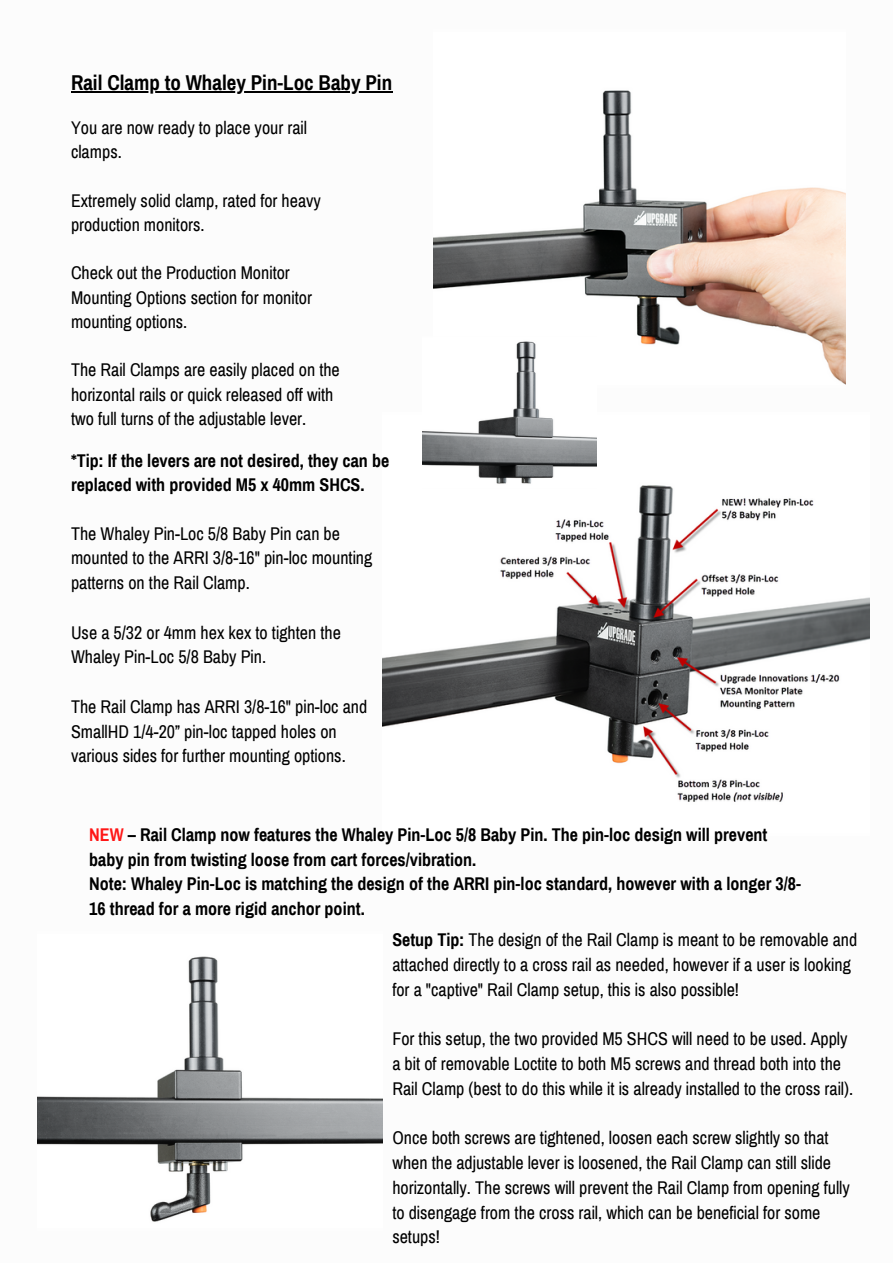
<style>
.page{position:relative;width:893px;height:1264px;background:#fff}
.page>*{position:absolute;margin:0;border:0;box-sizing:border-box;transform-origin:0 0}
.t1{font:700 21px "Archivo Narrow";color:#000}
.t2{font:18px/24.8px "Archivo Narrow";color:#000}
.t3{font:700 18px/24.8px "Archivo Narrow";color:#000}
.s1{color:#ff1616}
.s2{font-weight:700}
</style>
<div class="page">
<img style="left:382px;top:437px;width:487px;height:365px">
<img style="left:433px;top:90px;width:412px;height:294px">
<img style="left:422px;top:337px;width:174px;height:152px">
<hr style="left:71px;top:91px;width:321px;height:1px;background:#000">
<img style="left:37px;top:956px;width:345px;height:266px">
<p class="t1" style="left:71px;top:71px;width:323px">Rail Clamp to Whaley Pin-Loc Baby Pin</p>
<p class="t2" style="left:71px;top:115px;width:237px;line-height:24.3px">You are now ready to place your rail clamps.</p>
<p class="t2" style="left:71px;top:188px;width:251px;line-height:24.3px">Extremely solid clamp, rated for heavy production monitors.</p>
<p class="t2" style="left:71px;top:261px;width:242px;line-height:24.3px">Check out the Production Monitor<br>Mounting Options section for monitor mounting options.</p>
<p class="t2" style="left:71px;top:358px;width:270px;line-height:24.3px">The Rail Clamps are easily placed on the horizontal rails or quick released off with two full turns of the adjustable lever.</p>
<p class="t3" style="left:71px;top:448px;width:320px">*Tip: If the levers are not desired, they can be replaced with provided M5 x 40mm SHCS.</p>
<p class="t2" style="left:71px;top:521px;width:303px">The Whaley Pin-Loc 5/8 Baby Pin can be mounted to the ARRI 3/8-16" pin-loc mounting patterns on the Rail Clamp.</p>
<p class="t2" style="left:71px;top:620px;width:271px">Use a 5/32 or 4mm hex kex to tighten the<br>Whaley Pin-Loc 5/8 Baby Pin.</p>
<p class="t2" style="left:71px;top:694px;width:298px">The Rail Clamp has ARRI 3/8-16" pin-loc and<br>SmallHD 1/4-20” pin-loc tapped holes on various sides for further mounting options.</p>
<p class="t3" style="left:89px;top:822px;width:679px"><span class="s1">NEW</span> – Rail Clamp now features the Whaley Pin-Loc 5/8 Baby Pin. The pin-loc design will prevent baby pin from twisting loose from cart forces/vibration.</p>
<p class="t3" style="left:89px;top:871px;width:713px">Note: Whaley Pin-Loc is matching the design of the ARRI pin-loc standard, however with a longer 3/8-<br>16 thread for a more rigid anchor point.</p>
<p class="t2" style="left:392px;top:928px;width:466px"><span class="s2">Setup Tip:</span> The design of the Rail Clamp is meant to be removable and attached directly to a cross rail as needed, however if a user is looking for a "captive" Rail Clamp setup, this is also possible!</p>
<p class="t2" style="left:392px;top:1027px;width:462px">For this setup, the two provided M5 SHCS will need to be used. Apply a bit of removable Loctite to both M5 screws and thread both into the<br>Rail Clamp (best to do this while it is already installed to the cross rail).</p>
<p class="t2" style="left:392px;top:1125px;width:459px">Once both screws are tightened, loosen each screw slightly so that when the adjustable lever is loosened, the Rail Clamp can still slide horizontally. The screws will prevent the Rail Clamp from opening fully to disengage from the cross rail, which can be beneficial for some setups!</p>
</div>
